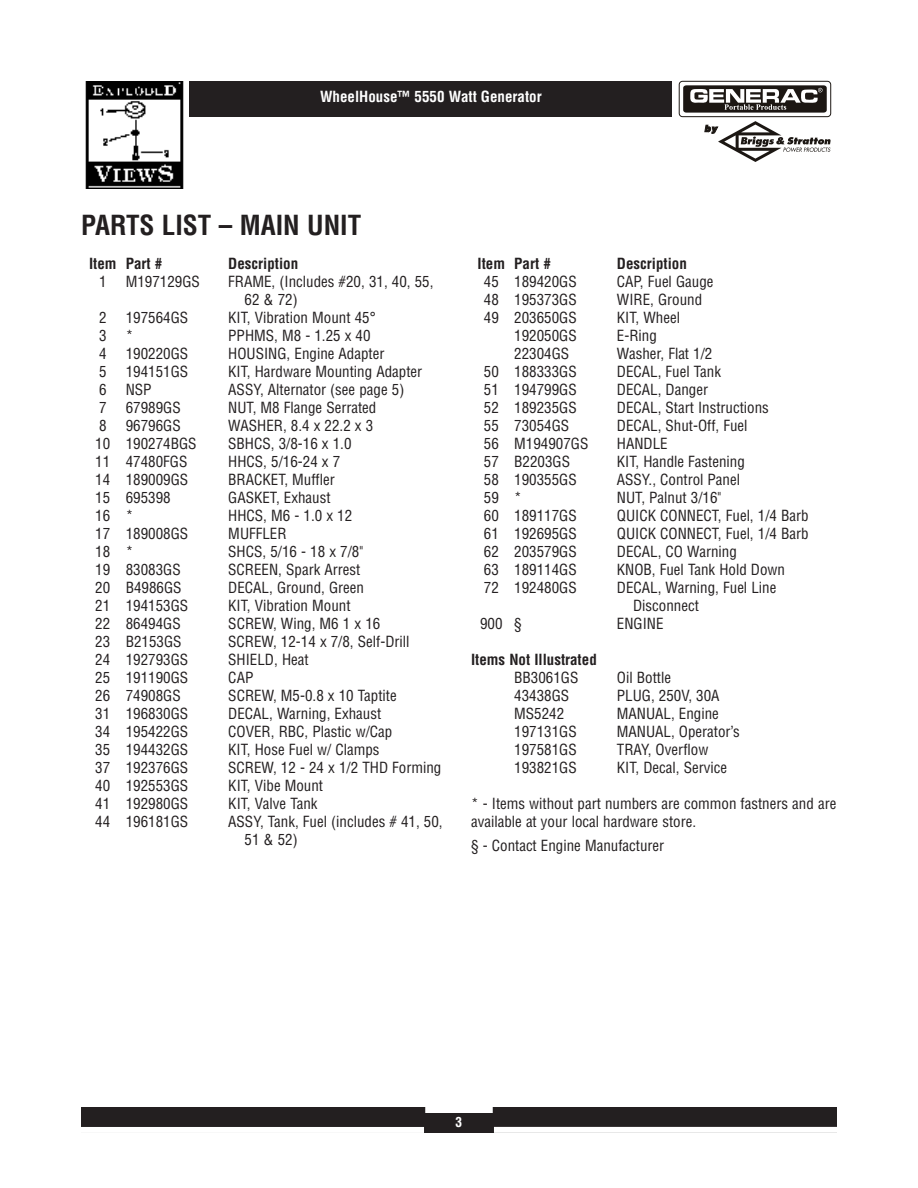
<style>
.page{position:relative;width:918px;height:1188px;background:#fff}
.page>*{position:absolute;margin:0;border:0;box-sizing:border-box;transform-origin:0 0}
.t1{font:700 condensed 27px "Helvetica LT Std";color:#231f20}
.t2{font:condensed 15px/18px "Helvetica LT Std";color:#231f20}
.t3{font:700 condensed 15px "Helvetica LT Std";color:#231f20}
.t4{font:700 condensed 15px "Helvetica LT Std";color:#fff}
.t5{font:700 condensed 13.5px "Helvetica LT Std";color:#fff}
</style>
<div class="page">
<div style="left:190px;top:81px;width:483px;height:36px;background:#231f20"></div>
<div style="left:81px;top:1107px;width:756px;height:26px;background:#231f20"></div>
<div style="left:425px;top:1107px;width:68px;height:6px;background:#fff"></div>
<div style="left:494px;top:1127px;width:343px;height:6px;background:#fff"></div>
<div style="left:81px;top:1127px;width:343px;height:6px;background:#fff"></div>
<img style="left:85px;top:81px;width:99px;height:108px">
<svg style="left:679px;top:81px;width:153px;height:81px"></svg>
<p class="t4" style="left:320px;top:92px;width:223px">WheelHouse™ 5550 Watt Generator</p>
<h1 class="t1" style="left:81px;top:216px;width:282px">PARTS LIST – MAIN UNIT</h1>
<p class="t3" style="left:89px;top:258px;width:75px">Item Part #</p>
<p class="t3" style="left:228px;top:258px;width:71px">Description</p>
<p class="t2" style="left:99px;top:275px;width:9px">1</p>
<p class="t2" style="left:126px;top:275px;width:76px">M197129GS</p>
<p class="t2" style="left:245px;top:275px;width:190px;text-indent:-16px">FRAME, (Includes #20, 31, 40, 55,<br>62 &amp; 72)</p>
<p class="t2" style="left:99px;top:311px;width:9px">2</p>
<p class="t2" style="left:126px;top:311px;width:64px">197564GS</p>
<p class="t2" style="left:228px;top:311px;width:149px">KIT, Vibration Mount 45°</p>
<p class="t2" style="left:99px;top:329px;width:9px">3</p>
<p class="t2" style="left:126px;top:329px;width:9px">*</p>
<p class="t2" style="left:228px;top:329px;width:144px">PPHMS, M8 - 1.25 x 40</p>
<p class="t2" style="left:99px;top:347px;width:9px">4</p>
<p class="t2" style="left:126px;top:347px;width:64px">190220GS</p>
<p class="t2" style="left:228px;top:347px;width:158px">HOUSING, Engine Adapter</p>
<p class="t2" style="left:99px;top:365px;width:9px">5</p>
<p class="t2" style="left:126px;top:365px;width:64px">194151GS</p>
<p class="t2" style="left:228px;top:365px;width:195px">KIT, Hardware Mounting Adapter</p>
<p class="t2" style="left:99px;top:383px;width:9px">6</p>
<p class="t2" style="left:126px;top:383px;width:27px">NSP</p>
<p class="t2" style="left:228px;top:383px;width:178px">ASSY, Alternator (see page 5)</p>
<p class="t2" style="left:99px;top:401px;width:9px">7</p>
<p class="t2" style="left:126px;top:401px;width:56px">67989GS</p>
<p class="t2" style="left:228px;top:401px;width:150px">NUT, M8 Flange Serrated</p>
<p class="t2" style="left:99px;top:419px;width:9px">8</p>
<p class="t2" style="left:126px;top:419px;width:57px">96796GS</p>
<p class="t2" style="left:228px;top:419px;width:146px">WASHER, 8.4 x 22.2 x 3</p>
<p class="t2" style="left:95px;top:437px;width:103px">10 190274BGS</p>
<p class="t2" style="left:228px;top:437px;width:125px">SBHCS, 3/8-16 x 1.0</p>
<p class="t2" style="left:95px;top:455px;width:94px">11 47480FGS</p>
<p class="t2" style="left:228px;top:455px;width:113px">HHCS, 5/16-24 x 7</p>
<p class="t2" style="left:95px;top:473px;width:94px">14 189009GS</p>
<p class="t2" style="left:228px;top:473px;width:108px">BRACKET, Muffler</p>
<p class="t2" style="left:95px;top:491px;width:77px">15 695398</p>
<p class="t2" style="left:228px;top:491px;width:104px">GASKET, Exhaust</p>
<p class="t2" style="left:95px;top:509px;width:39px">16 *</p>
<p class="t2" style="left:228px;top:509px;width:125px">HHCS, M6 - 1.0 x 12</p>
<p class="t2" style="left:95px;top:527px;width:94px">17 189008GS</p>
<p class="t2" style="left:228px;top:527px;width:60px">MUFFLER</p>
<p class="t2" style="left:95px;top:545px;width:39px">18 *</p>
<p class="t2" style="left:228px;top:545px;width:136px">SHCS, 5/16 - 18 x 7/8"</p>
<p class="t2" style="left:95px;top:563px;width:87px">19 83083GS</p>
<p class="t2" style="left:228px;top:563px;width:133px">SCREEN, Spark Arrest</p>
<p class="t2" style="left:95px;top:581px;width:88px">20 B4986GS</p>
<p class="t2" style="left:228px;top:581px;width:137px">DECAL, Ground, Green</p>
<p class="t2" style="left:95px;top:599px;width:94px">21 194153GS</p>
<p class="t2" style="left:228px;top:599px;width:124px">KIT, Vibration Mount</p>
<p class="t2" style="left:95px;top:617px;width:87px">22 86494GS</p>
<p class="t2" style="left:228px;top:617px;width:154px">SCREW, Wing, M6 1 x 16</p>
<p class="t2" style="left:95px;top:635px;width:88px">23 B2153GS</p>
<p class="t2" style="left:228px;top:635px;width:183px">SCREW, 12-14 x 7/8, Self-Drill</p>
<p class="t2" style="left:95px;top:653px;width:94px">24 192793GS</p>
<p class="t2" style="left:228px;top:653px;width:82px">SHIELD, Heat</p>
<p class="t2" style="left:95px;top:671px;width:94px">25 191190GS</p>
<p class="t2" style="left:228px;top:671px;width:27px">CAP</p>
<p class="t2" style="left:95px;top:689px;width:87px">26 74908GS</p>
<p class="t2" style="left:228px;top:689px;width:170px">SCREW, M5-0.8 x 10 Taptite</p>
<p class="t2" style="left:95px;top:707px;width:94px">31 196830GS</p>
<p class="t2" style="left:228px;top:707px;width:154px">DECAL, Warning, Exhaust</p>
<p class="t2" style="left:95px;top:725px;width:94px">34 195422GS</p>
<p class="t2" style="left:228px;top:725px;width:166px">COVER, RBC, Plastic w/Cap</p>
<p class="t2" style="left:95px;top:743px;width:94px">35 194432GS</p>
<p class="t2" style="left:228px;top:743px;width:153px">KIT, Hose Fuel w/ Clamps</p>
<p class="t2" style="left:95px;top:761px;width:94px">37 192376GS</p>
<p class="t2" style="left:228px;top:761px;width:215px">SCREW, 12 - 24 x 1/2 THD Forming</p>
<p class="t2" style="left:95px;top:779px;width:94px">40 192553GS</p>
<p class="t2" style="left:228px;top:779px;width:96px">KIT, Vibe Mount</p>
<p class="t2" style="left:95px;top:797px;width:94px">41 192980GS</p>
<p class="t2" style="left:228px;top:797px;width:91px">KIT, Valve Tank</p>
<p class="t2" style="left:95px;top:815px;width:94px">44 196181GS</p>
<p class="t2" style="left:245px;top:815px;width:200px;text-indent:-16px">ASSY, Tank, Fuel (includes # 41, 50,<br>51 &amp; 52)</p>
<p class="t3" style="left:478px;top:258px;width:75px">Item Part #</p>
<p class="t3" style="left:617px;top:258px;width:71px">Description</p>
<p class="t2" style="left:484px;top:275px;width:94px">45 189420GS</p>
<p class="t2" style="left:617px;top:275px;width:98px">CAP, Fuel Gauge</p>
<p class="t2" style="left:484px;top:293px;width:94px">48 195373GS</p>
<p class="t2" style="left:617px;top:293px;width:87px">WIRE, Ground</p>
<p class="t2" style="left:484px;top:311px;width:94px">49 203650GS</p>
<p class="t2" style="left:617px;top:311px;width:65px">KIT, Wheel</p>
<p class="t2" style="left:514px;top:329px;width:64px">192050GS</p>
<p class="t2" style="left:617px;top:329px;width:41px">E-Ring</p>
<p class="t2" style="left:514px;top:347px;width:56px">22304GS</p>
<p class="t2" style="left:617px;top:347px;width:97px">Washer, Flat 1/2</p>
<p class="t2" style="left:484px;top:365px;width:94px">50 188333GS</p>
<p class="t2" style="left:617px;top:365px;width:106px">DECAL, Fuel Tank</p>
<p class="t2" style="left:484px;top:383px;width:94px">51 194799GS</p>
<p class="t2" style="left:617px;top:383px;width:93px">DECAL, Danger</p>
<p class="t2" style="left:484px;top:401px;width:94px">52 189235GS</p>
<p class="t2" style="left:617px;top:401px;width:153px">DECAL, Start Instructions</p>
<p class="t2" style="left:484px;top:419px;width:87px">55 73054GS</p>
<p class="t2" style="left:617px;top:419px;width:132px">DECAL, Shut-Off, Fuel</p>
<p class="t2" style="left:484px;top:437px;width:106px">56 M194907GS</p>
<p class="t2" style="left:617px;top:437px;width:52px">HANDLE</p>
<p class="t2" style="left:484px;top:455px;width:88px">57 B2203GS</p>
<p class="t2" style="left:617px;top:455px;width:130px">KIT, Handle Fastening</p>
<p class="t2" style="left:484px;top:473px;width:94px">58 190355GS</p>
<p class="t2" style="left:617px;top:473px;width:125px">ASSY., Control Panel</p>
<p class="t2" style="left:484px;top:491px;width:39px">59 *</p>
<p class="t2" style="left:617px;top:491px;width:106px">NUT, Palnut 3/16"</p>
<p class="t2" style="left:484px;top:509px;width:94px">60 189117GS</p>
<p class="t2" style="left:617px;top:509px;width:193px">QUICK CONNECT, Fuel, 1/4 Barb</p>
<p class="t2" style="left:484px;top:527px;width:94px">61 192695GS</p>
<p class="t2" style="left:617px;top:527px;width:193px">QUICK CONNECT, Fuel, 1/4 Barb</p>
<p class="t2" style="left:484px;top:545px;width:94px">62 203579GS</p>
<p class="t2" style="left:617px;top:545px;width:122px">DECAL, CO Warning</p>
<p class="t2" style="left:484px;top:563px;width:94px">63 189114GS</p>
<p class="t2" style="left:617px;top:563px;width:170px">KNOB, Fuel Tank Hold Down</p>
<p class="t2" style="left:484px;top:581px;width:94px">72 192480GS</p>
<p class="t2" style="left:633px;top:581px;width:145px;text-indent:-16px">DECAL, Warning, Fuel Line<br>Disconnect</p>
<p class="t2" style="left:480px;top:617px;width:43px">900 §</p>
<p class="t2" style="left:617px;top:617px;width:48px">ENGINE</p>
<p class="t3" style="left:471px;top:654px;width:127px">Items Not Illustrated</p>
<p class="t2" style="left:514px;top:671px;width:66px">BB3061GS</p>
<p class="t2" style="left:617px;top:671px;width:56px">Oil Bottle</p>
<p class="t2" style="left:514px;top:689px;width:57px">43438GS</p>
<p class="t2" style="left:617px;top:689px;width:104px">PLUG, 250V, 30A</p>
<p class="t2" style="left:514px;top:707px;width:52px">MS5242</p>
<p class="t2" style="left:617px;top:707px;width:104px">MANUAL, Engine</p>
<p class="t2" style="left:514px;top:725px;width:64px">197131GS</p>
<p class="t2" style="left:617px;top:725px;width:124px">MANUAL, Operator’s</p>
<p class="t2" style="left:514px;top:743px;width:64px">197581GS</p>
<p class="t2" style="left:617px;top:743px;width:93px">TRAY, Overflow</p>
<p class="t2" style="left:514px;top:761px;width:64px">193821GS</p>
<p class="t2" style="left:617px;top:761px;width:112px">KIT, Decal, Service</p>
<p class="t2" style="left:471px;top:797px;width:367px">* - Items without part numbers are common fastners and are available at your local hardware store.</p>
<p class="t2" style="left:471px;top:838px;width:195px">§ - Contact Engine Manufacturer</p>
<p class="t5" style="left:456px;top:1118px;width:8px">3</p>
</div>
